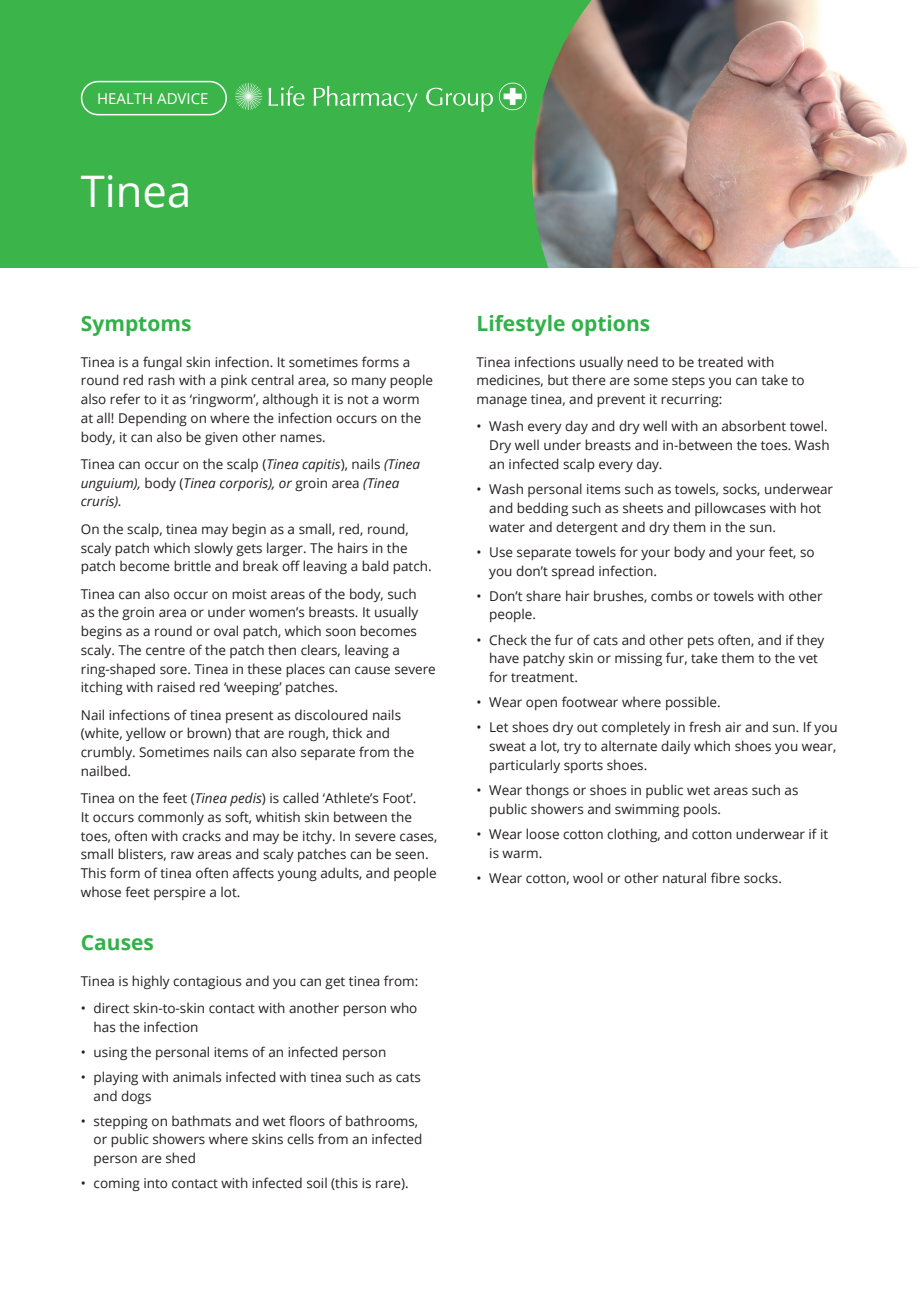
<style>
.page{position:relative;width:919px;height:1289px;background:#fff}
.page>*{position:absolute;margin:0;border:0;box-sizing:border-box;transform-origin:0 0}
.t1{font:43.5px "Open Sans";color:#fff}
.t2{font:700 21px "Open Sans";color:#32b14a}
.t3{font:15px "Open Sans";color:#fff}
.Body{font:13.5px/18.8px "Open Sans";color:#231f20}
.Body-2{font:italic 13.5px/18.8px "Open Sans";color:#231f20}
.s1{font-style:normal}
.s2{font-style:italic}
</style>
<div class="page">
<div style="left:0;top:0;width:918px;height:268px;background:#3bb54a"></div>
<div style="left:81px;top:81px;width:146px;height:34px;border:2px solid #fff;border-radius:17px"></div>
<svg style="left:268px;top:86px;width:36px;height:20px"></svg>
<svg style="left:313px;top:86px;width:104px;height:26px"></svg>
<svg style="left:426px;top:88px;width:67px;height:24px"></svg>
<svg style="left:235px;top:83px;width:27px;height:27px"></svg>
<svg style="left:499px;top:83px;width:27px;height:27px"></svg>
<img style="left:532px;top:0;width:386px;height:268px">
<p class="t3" style="left:97px;top:88px;width:113px">HEALTH ADVICE</p>
<h2 class="t1" style="left:81px;top:161px;width:112px">Tinea</h2>
<h1 class="t2" style="left:81px;top:308px;width:112px">Symptoms</h1>
<p class="Body" style="left:81px;top:352px;width:354px">Tinea is a fungal skin infection. It sometimes forms a round red rash with a pink central area, so many people also refer to it as ‘ringworm’, although it is not a worm at all! Depending on where the infection occurs on the body, it can also be given other names.</p>
<p class="Body-2" style="left:81px;top:454px;width:341px"><span class="s1">Tinea can occur on the scalp (</span>Tinea capitis<span class="s1">), nails</span> (Tinea unguium), <span class="s1">body (</span>Tinea corporis), or <span class="s1">groin area</span> (Tinea cruris).</p>
<p class="Body" style="left:81px;top:519px;width:352px">On the scalp, tinea may begin as a small, red, round, scaly patch which slowly gets larger. The hairs in the patch become brittle and break off leaving a bald patch.</p>
<p class="Body" style="left:81px;top:584px;width:356px">Tinea can also occur on moist areas of the body, such<br>as the groin area or under women’s breasts. It usually begins as a round or oval patch, which soon becomes scaly. The centre of the patch then clears, leaving a ring-shaped sore. Tinea in these places can cause severe itching with raised red ‘weeping’ patches.</p>
<p class="Body" style="left:81px;top:705px;width:335px">Nail infections of tinea present as discoloured nails (white, yellow or brown) that are rough, thick and crumbly. Sometimes nails can also separate from the nailbed.</p>
<p class="Body" style="left:81px;top:788px;width:358px">Tinea on the feet (<span class="s2">Tinea pedis</span>) is called ‘Athlete’s Foot’.<br>It occurs commonly as soft, whitish skin between the toes, often with cracks and may be itchy. In severe cases, small blisters, raw areas and scaly patches can be seen.<br>This form of tinea often affects young adults, and people whose feet perspire a lot.</p>
<h1 class="t2" style="left:81px;top:927px;width:75px">Causes</h1>
<p class="Body" style="left:81px;top:970px;width:339px">Tinea is highly contagious and you can get tinea from:</p>
<p class="Body" style="left:94px;top:998px;width:325px;text-indent:-13px">• direct skin-to-skin contact with another person who has the infection</p>
<p class="Body" style="left:81px;top:1042px;width:307px">• using the personal items of an infected person</p>
<p class="Body" style="left:94px;top:1067px;width:329px;text-indent:-13px">• playing with animals infected with tinea such as cats and dogs</p>
<p class="Body" style="left:94px;top:1111px;width:330px;text-indent:-13px">• stepping on bathmats and wet floors of bathrooms, or public showers where skins cells from an infected person are shed</p>
<p class="Body" style="left:81px;top:1173px;width:329px">• coming into contact with infected soil (this is rare).</p>
<h1 class="t2" style="left:476px;top:308px;width:175px">Lifestyle options</h1>
<p class="Body" style="left:476px;top:352px;width:330px">Tinea infections usually need to be treated with medicines, but there are some steps you can take to manage tinea, and prevent it recurring:</p>
<p class="Body" style="left:489px;top:417px;width:342px;text-indent:-13px">• Wash every day and dry well with an absorbent towel.<br>Dry well under breasts and in-between the toes. Wash an infected scalp every day.</p>
<p class="Body" style="left:489px;top:479px;width:345px;text-indent:-13px">• Wash personal items such as towels, socks, underwear and bedding such as sheets and pillowcases with hot water and detergent and dry them in the sun.</p>
<p class="Body" style="left:489px;top:542px;width:327px;text-indent:-13px">• Use separate towels for your body and your feet, so you don’t spread infection.</p>
<p class="Body" style="left:489px;top:586px;width:335px;text-indent:-13px">• Don’t share hair brushes, combs or towels with other people.</p>
<p class="Body" style="left:489px;top:630px;width:336px;text-indent:-13px">• Check the fur of cats and other pets often, and if they have patchy skin or missing fur, take them to the vet for treatment.</p>
<p class="Body" style="left:476px;top:692px;width:245px">• Wear open footwear where possible.</p>
<p class="Body" style="left:489px;top:717px;width:350px;text-align:justify;text-indent:-13px">• Let shoes dry out completely in fresh air and sun. If you sweat a lot, try to alternate daily which shoes you wear, particularly sports shoes.</p>
<p class="Body" style="left:489px;top:780px;width:311px;text-indent:-13px">• Wear thongs or shoes in public wet areas such as public showers and swimming pools.</p>
<p class="Body" style="left:489px;top:824px;width:340px;text-indent:-13px">• Wear loose cotton clothing, and cotton underwear if it is warm.</p>
<p class="Body" style="left:476px;top:868px;width:307px">• Wear cotton, wool or other natural fibre socks.</p>
</div>
